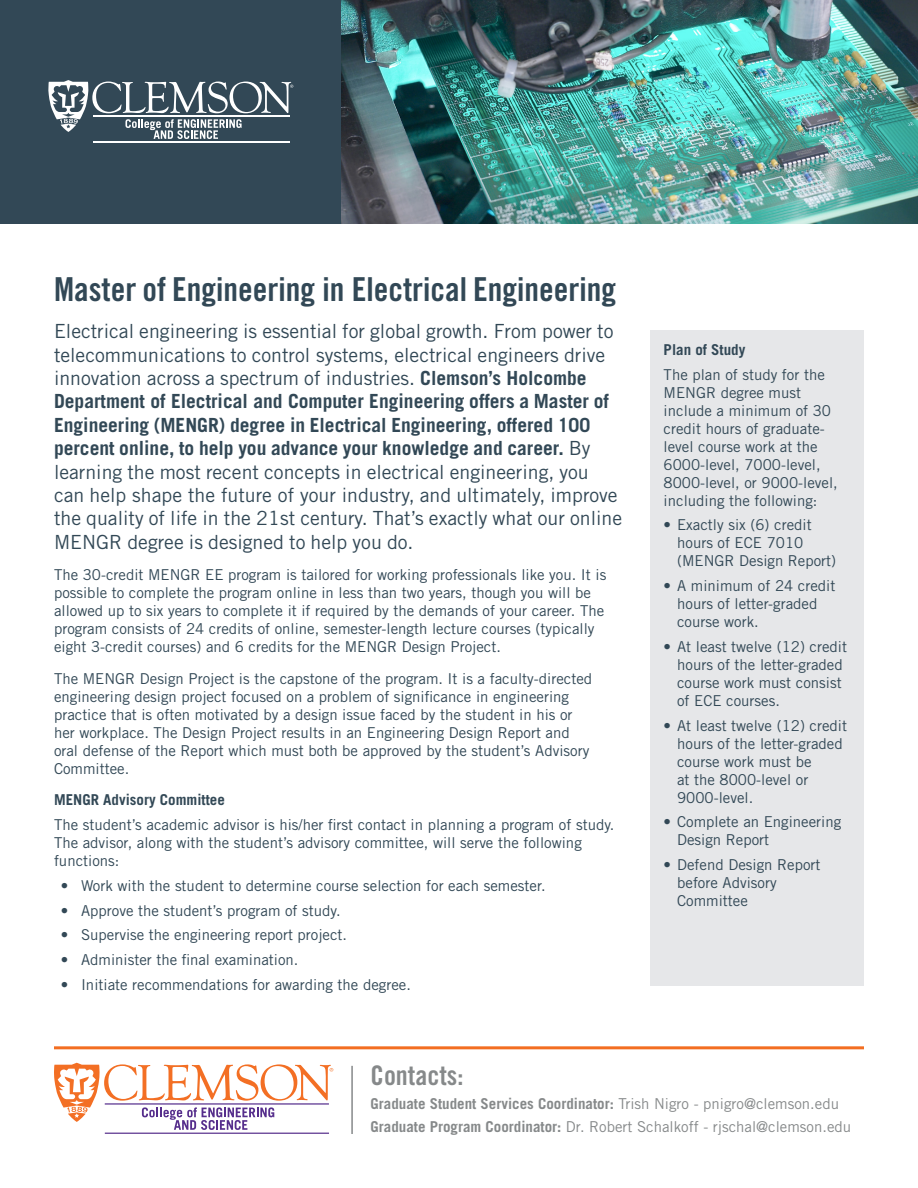
<style>
.page{position:relative;width:918px;height:1188px;background:#fff}
.page>*{position:absolute;margin:0;border:0;box-sizing:border-box;transform-origin:0 0}
.t1{font:33px "Trade Gothic LT Std Bd Cn 20";color:#324856}
.t2{font:27px "Trade Gothic LT Std Bd Cn 20";color:#86898a}
.t3{font:19.5px/23.4px "Trade Gothic LT Std";color:#324856}
.t4{font:15px/18px "Trade Gothic LT Std";color:#324856}
.t5{font:15px "Trade Gothic LT Std";color:#86898a}
.t6{font:700 15px "Trade Gothic LT Std";color:#86898a}
.t7{font:700 15px "Trade Gothic LT Std";color:#324856}
.s1{font-weight:700}
.s2{font-weight:400}
</style>
<div class="page">
<div style="left:0;top:0;width:341px;height:224px;background:#324856"></div>
<img style="left:341px;top:0;width:577px;height:224px">
<hr style="left:54px;top:1046px;width:810px;height:3px;background:#f36e21">
<hr style="left:105px;top:1133px;width:224px;height:1px;background:#562e8c">
<svg style="left:54px;top:1063px;width:279px;height:67px"></svg>
<div style="left:650px;top:330px;width:214px;height:656px;background:#e6e7e9"></div>
<hr style="left:351px;top:1066px;width:2px;height:68px;background:#86898a">
<hr style="left:93px;top:141px;width:197px;height:1px;background:#fff">
<svg style="left:48px;top:80px;width:245px;height:59px"></svg>
<p class="t1" style="left:54px;top:270px;width:564px">Master of Engineering in Electrical Engineering</p>
<p class="t3" style="left:54px;top:319px;width:570px">Electrical engineering is essential for global growth. From power to telecommunications to control systems, electrical engineers drive innovation across a spectrum of industries. <span class="s1">Clemson’s Holcombe Department of Electrical and Computer Engineering offers a Master of Engineering (MENGR) degree in Electrical Engineering, offered 100 percent online, to help you advance your knowledge and career.</span> By learning the most recent concepts in electrical engineering, you can help shape the future of your industry, and ultimately, improve the quality of life in the 21st century. That’s exactly what our online MENGR degree is designed to help you do.</p>
<p class="t4" style="left:54px;top:566px;width:554px">The 30-credit MENGR EE program is tailored for working professionals like you. It is possible to complete the program online in less than two years, though you will be allowed up to six years to complete it if required by the demands of your career. The program consists of 24 credits of online, semester-length lecture courses (typically eight 3-credit courses) and 6 credits for the MENGR Design Project.</p>
<p class="t4" style="left:54px;top:669px;width:540px">The MENGR Design Project is the capstone of the program. It is a faculty-directed engineering design project focused on a problem of significance in engineering practice that is often motivated by a design issue faced by the student in his or her workplace. The Design Project results in an Engineering Design Report and oral defense of the Report which must both be approved by the student’s Advisory Committee.</p>
<p class="t7" style="left:54px;top:791px;width:172px">MENGR Advisory Committee</p>
<p class="t4" style="left:54px;top:816px;width:562px">The student’s academic advisor is his/her first contact in planning a program of study.<br>The advisor, along with the student’s advisory committee, will serve the following functions:</p>
<p class="t4" style="left:61px;top:876px;width:486px">• Work with the student to determine course selection for each semester.</p>
<p class="t4" style="left:61px;top:901px;width:281px">• Approve the student’s program of study.</p>
<p class="t4" style="left:61px;top:926px;width:288px">• Supervise the engineering report project.</p>
<p class="t4" style="left:61px;top:951px;width:239px">• Administer the final examination.</p>
<p class="t4" style="left:61px;top:975px;width:352px">• Initiate recommendations for awarding the degree.</p>
<p class="t7" style="left:664px;top:340px;width:83px">Plan of Study</p>
<p class="t4" style="left:664px;top:365px;width:176px">The plan of study for the<br>MENGR degree must include a minimum of 30 credit hours of graduate&shy;level course work at the<br>6000-level, 7000-level,<br>8000-level, or 9000-level, including the following:</p>
<p class="t4" style="left:677px;top:516px;width:161px;text-indent:-14px">• Exactly six (6) credit hours of ECE 7010 (MENGR Design Report)</p>
<p class="t4" style="left:677px;top:577px;width:160px;text-indent:-14px">• A minimum of 24 credit hours of letter-graded course work.</p>
<p class="t4" style="left:677px;top:637px;width:171px;text-indent:-14px">• At least twelve (12) credit hours of the letter-graded course work must consist of ECE courses.</p>
<p class="t4" style="left:677px;top:716px;width:171px;text-indent:-14px">• At least twelve (12) credit hours of the letter-graded course work must be<br>at the 8000-level or<br>9000-level.</p>
<p class="t4" style="left:677px;top:813px;width:166px;text-indent:-14px">• Complete an Engineering<br>Design Report</p>
<p class="t4" style="left:677px;top:856px;width:145px;text-indent:-14px">• Defend Design Report before Advisory<br>Committee</p>
<p class="t2" style="left:370px;top:1059px;width:94px">Contacts:</p>
<p class="t6" style="left:370px;top:1094px;width:470px">Graduate Student Services Coordinator: <span class="s2">Trish Nigro - pnigro@clemson.edu</span></p>
<p class="t5" style="left:370px;top:1117px;width:482px"><span class="s1">Graduate Program Coordinator:</span> Dr. Robert Schalkoff - rjschal@clemson.edu</p>
</div>
